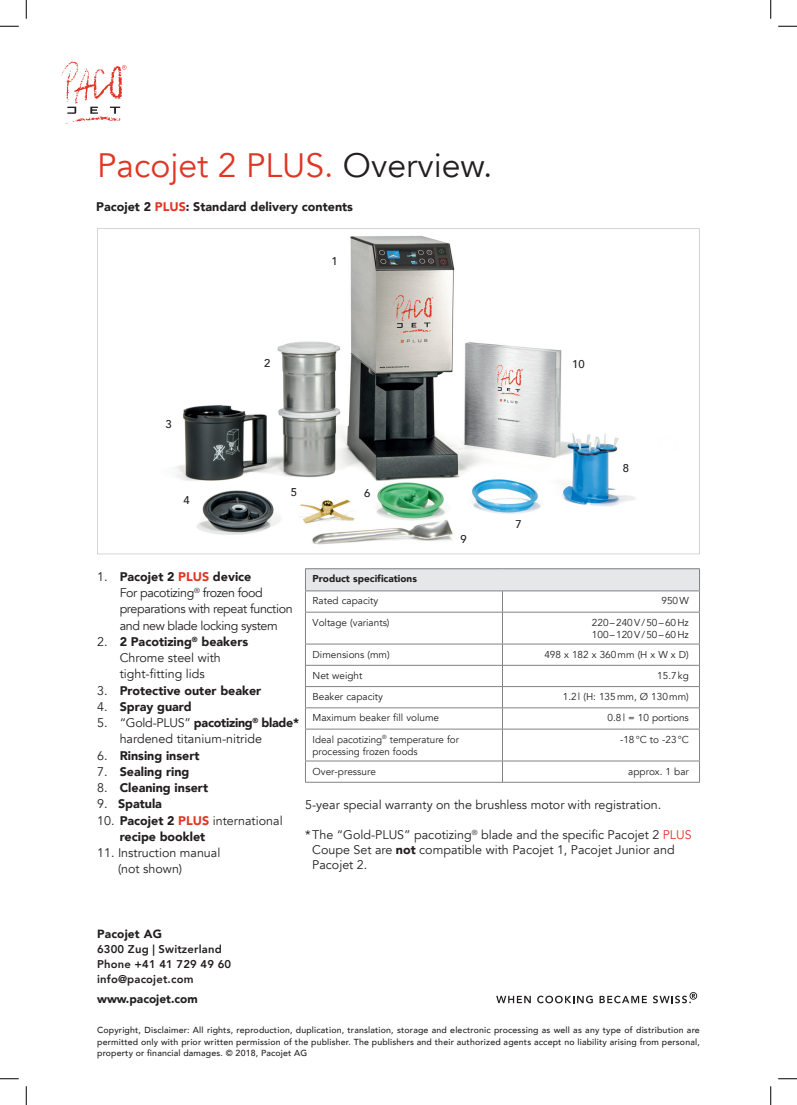
<style>
.page{position:relative;width:797px;height:1105px;background:#fff}
.page>*{position:absolute;margin:0;border:0;box-sizing:border-box;transform-origin:0 0}
.t1{font:33.75px "Avenir";color:#df3625}
.t2{font:12.5px/16.2px "Avenir";color:#231f20}
.t3{font:900 12.5px/16.2px "Avenir";color:#231f20}
.t4{font:12.5px/16.2px "Avenir";letter-spacing:-.03em;color:#231f20}
.t5{font:900 11.88px "Avenir";color:#231f20}
.t6{font:800 11.25px/15px "Avenir";letter-spacing:.015em;color:#231f20}
.t7{font:500 11.25px "Avenir";color:#231f20}
.t8{font:10px/12.5px "Avenir";color:#231f20}
.t9{font:900 10px "Avenir";color:#231f20}
.t10{font:500 8.75px/11.2px "Avenir";letter-spacing:.02em;color:#231f20;text-align:justify}
.s1{color:#231f20}
.s2{color:#df3625}
.s3{font-weight:900}
.s4{font-weight:900;color:#df3625}
.s5{font-weight:400}
</style>
<div class="page">
<svg style="left:62px;top:62px;width:64px;height:62px"></svg>
<svg style="left:97px;top:228px;width:602px;height:326px"></svg>
<div style="left:305px;top:569px;width:394px;height:22px;background:#e6e7e9"></div>
<hr style="left:305px;top:612px;width:1px;height:32px;background:#808285">
<svg style="left:305px;top:645px;width:1px;height:84px"></svg>
<hr style="left:305px;top:729px;width:1px;height:32px;background:#808285">
<svg style="left:305px;top:762px;width:1px;height:20px"></svg>
<svg style="left:502px;top:592px;width:1px;height:20px"></svg>
<hr style="left:502px;top:612px;width:1px;height:32px;background:#808285">
<svg style="left:502px;top:645px;width:1px;height:84px"></svg>
<hr style="left:502px;top:729px;width:1px;height:32px;background:#808285">
<svg style="left:502px;top:762px;width:1px;height:20px"></svg>
<hr style="left:699px;top:612px;width:1px;height:32px;background:#808285">
<svg style="left:699px;top:644px;width:1px;height:85px"></svg>
<hr style="left:699px;top:729px;width:1px;height:32px;background:#808285">
<svg style="left:699px;top:761px;width:1px;height:21px"></svg>
<hr style="left:305px;top:612px;width:394px;height:1px;background:#808285">
<hr style="left:305px;top:644px;width:394px;height:1px;background:#808285">
<hr style="left:305px;top:665px;width:394px;height:1px;background:#808285">
<hr style="left:305px;top:686px;width:394px;height:1px;background:#808285">
<hr style="left:305px;top:707px;width:394px;height:1px;background:#808285">
<hr style="left:305px;top:729px;width:394px;height:1px;background:#808285">
<hr style="left:305px;top:761px;width:394px;height:1px;background:#808285">
<hr style="left:305px;top:782px;width:394px;height:1px;background:#808285">
<hr style="left:305px;top:568px;width:197px;height:1px;background:#808285">
<svg style="left:305px;top:569px;width:1px;height:43px"></svg>
<hr style="left:502px;top:568px;width:197px;height:1px;background:#808285">
<svg style="left:699px;top:569px;width:1px;height:43px"></svg>
<hr style="left:305px;top:591px;width:394px;height:1px;background:#808285">
<svg style="left:496px;top:996px;width:35px;height:7px"></svg>
<svg style="left:537px;top:995px;width:56px;height:8px"></svg>
<svg style="left:599px;top:996px;width:48px;height:7px"></svg>
<svg style="left:653px;top:992px;width:44px;height:11px"></svg>
<svg style="left:0;top:25px;width:19px;height:2px"></svg>
<svg style="left:778px;top:25px;width:19px;height:2px"></svg>
<svg style="left:0;top:1078px;width:19px;height:1px"></svg>
<svg style="left:778px;top:1078px;width:19px;height:1px"></svg>
<svg style="left:25px;top:0;width:2px;height:19px"></svg>
<svg style="left:25px;top:1086px;width:2px;height:19px"></svg>
<svg style="left:770px;top:0;width:1px;height:19px"></svg>
<svg style="left:770px;top:1086px;width:1px;height:19px"></svg>
<h1 class="t1" style="left:97px;top:151px;width:397px">Pacojet 2 PLUS. <span class="s1">Overview.</span></h1>
<p class="t3" style="left:96px;top:199px;width:258px">Pacojet 2 <span class="s2">PLUS</span>: Standard delivery contents</p>
<p class="t7" style="left:165px;top:420px;width:8px">3</p>
<p class="t7" style="left:183px;top:495px;width:8px">4</p>
<p class="t7" style="left:264px;top:358px;width:8px">2</p>
<p class="t7" style="left:331px;top:256px;width:8px">1</p>
<p class="t7" style="left:291px;top:488px;width:8px">5</p>
<p class="t7" style="left:364px;top:488px;width:8px">6</p>
<p class="t7" style="left:460px;top:534px;width:8px">9</p>
<p class="t7" style="left:515px;top:519px;width:8px">7</p>
<p class="t7" style="left:572px;top:359px;width:14px">10</p>
<p class="t7" style="left:623px;top:463px;width:8px">8</p>
<p class="t4" style="left:120px;top:570px;width:174px;text-indent:-22px">1. <span class="s3">Pacojet 2</span> <span class="s4">PLUS</span> <span class="s3">device<br></span>For pacotizing<sup>®</sup> frozen food preparations with repeat function and new blade locking system</p>
<p class="t2" style="left:120px;top:635px;width:130px;text-indent:-22px">2. <span class="s3">2 Pacotizing</span><sup>®</sup> <span class="s3">beakers<br></span>Chrome steel with tight-fitting lids</p>
<p class="t3" style="left:97px;top:683px;width:166px"><span class="s5">3.</span> Protective outer beaker</p>
<p class="t3" style="left:97px;top:699px;width:96px"><span class="s5">4.</span> Spray guard</p>
<p class="t2" style="left:120px;top:716px;width:181px;text-indent:-23px">5. “Gold-PLUS” <span class="s3">pacotizing</span><sup>®</sup> <span class="s3">blade* </span>hardened titanium-nitride</p>
<p class="t3" style="left:97px;top:748px;width:104px"><span class="s5">6.</span> Rinsing insert</p>
<p class="t3" style="left:97px;top:764px;width:94px"><span class="s5">7.</span> Sealing ring</p>
<p class="t3" style="left:97px;top:781px;width:112px"><span class="s5">8.</span> Cleaning insert</p>
<p class="t3" style="left:97px;top:797px;width:66px"><span class="s5">9.</span> Spatula</p>
<p class="t3" style="left:120px;top:813px;width:164px;text-indent:-22px"><span class="s5">10.</span> Pacojet 2 <span class="s2">PLUS</span> <span class="s5">international </span>recipe booklet</p>
<p class="t2" style="left:118px;top:846px;width:104px;text-indent:-21px">11. Instruction manual (not shown)</p>
<p class="t9" style="left:312px;top:574px;width:106px">Product specifications</p>
<p class="t8" style="left:312px;top:596px;width:67px">Rated capacity</p>
<p class="t8" style="left:661px;top:596px;width:29px">950 W</p>
<p class="t8" style="left:312px;top:617px;width:78px">Voltage (variants)</p>
<p class="t8" style="left:592px;top:617px;width:98px">220 – 240 V / 50 – 60 Hz<br>100 – 120 V / 50 – 60 Hz</p>
<p class="t8" style="left:312px;top:649px;width:79px">Dimensions (mm)</p>
<p class="t8" style="left:544px;top:649px;width:146px">498 x 182 x 360 mm (H x W x D)</p>
<p class="t8" style="left:312px;top:670px;width:51px">Net weight</p>
<p class="t8" style="left:657px;top:670px;width:33px">15.7 kg</p>
<p class="t8" style="left:312px;top:691px;width:72px">Beaker capacity</p>
<p class="t8" style="left:562px;top:691px;width:128px">1.2 l (H: 135 mm, Ø 130 mm)</p>
<p class="t8" style="left:312px;top:713px;width:128px">Maximum beaker fill volume</p>
<p class="t8" style="left:607px;top:713px;width:83px">0.8 l = 10 portions</p>
<p class="t8" style="left:312px;top:734px;width:148px">Ideal pacotizing<sup>®</sup> temperature for processing frozen foods</p>
<p class="t8" style="left:620px;top:734px;width:70px">-18 °C to -23 °C</p>
<p class="t8" style="left:312px;top:766px;width:65px">Over-pressure</p>
<p class="t8" style="left:628px;top:766px;width:62px">approx. 1 bar</p>
<p class="t2" style="left:305px;top:798px;width:357px">5-year special warranty on the brushless motor with registration.</p>
<p class="t2" style="left:312px;top:829px;width:381px;line-height:15px;text-indent:-7px">* The “Gold-PLUS” pacotizing<sup>®</sup> blade and the specific Pacojet 2 <span class="s2">PLUS<br></span>Coupe Set are <span class="s3">not</span> compatible with Pacojet 1, Pacojet Junior and<br>Pacojet 2.</p>
<p class="t5" style="left:97px;top:929px;width:66px">Pacojet AG</p>
<p class="t6" style="left:97px;top:943px;width:136px">6300 Zug | Switzerland<br>Phone +41 41 729 49 60 info@pacojet.com</p>
<p class="t5" style="left:97px;top:994px;width:102px">www.pacojet.com</p>
<p class="t10" style="left:97px;top:1026px;width:604px">Copyright, Disclaimer: All rights, reproduction, duplication, translation, storage and electronic processing as well as any type of distribution are permitted only with prior written permission of the publisher. The publishers and their authorized agents accept no liability arising from personal, property or financial damages. © 2018, Pacojet AG</p>
</div>
